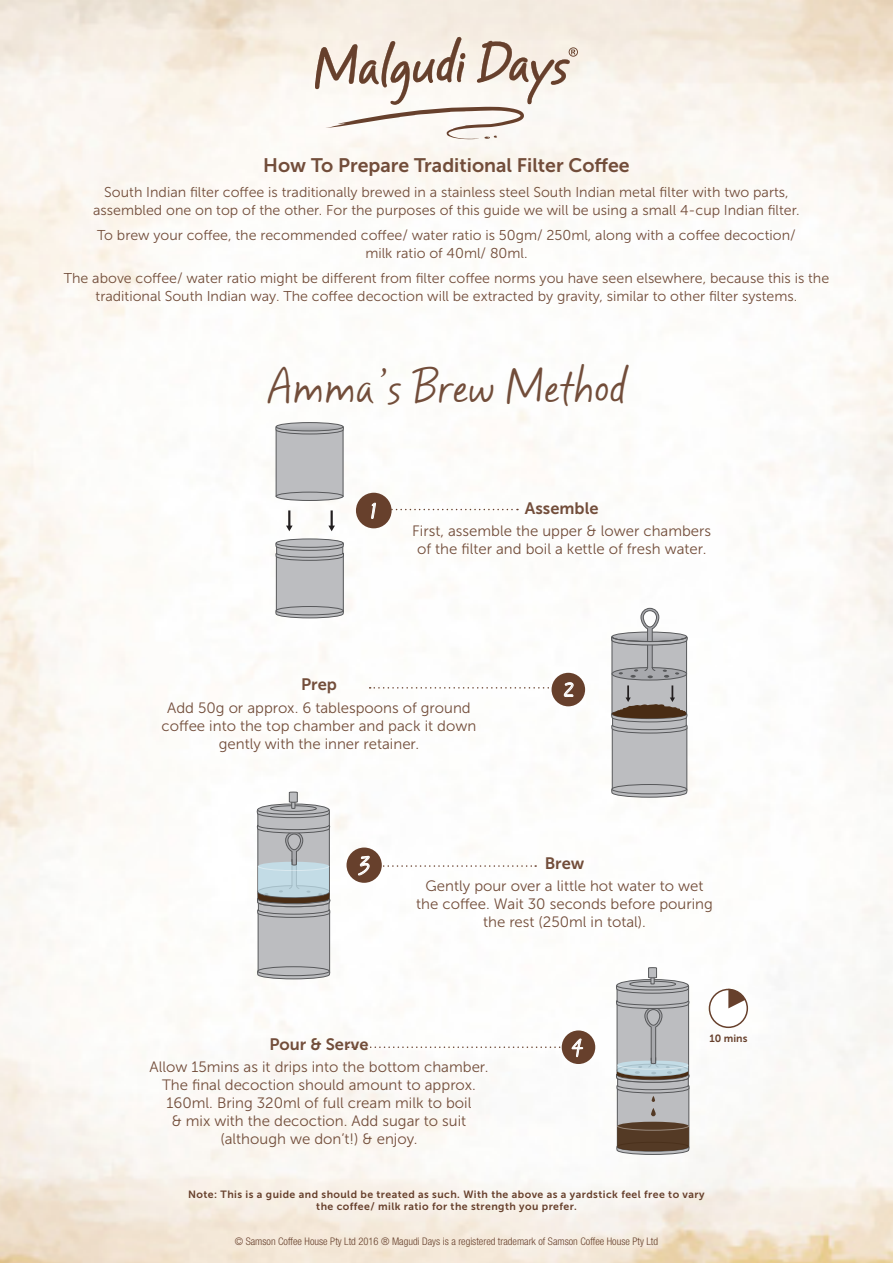
<style>
.page{position:relative;width:893px;height:1263px;background:#fff}
.page>*{position:absolute;margin:0;border:0;box-sizing:border-box;transform-origin:0 0}
.t1{font:44.25px "Mayfield";color:#724d3a}
.t2{font:30px "Mayfield";color:#fff}
.t3{font:28.2px "Mayfield";color:#fff}
.t4{font:27.3px "Mayfield";color:#fff}
.t5{font:24px "Mayfield";color:#fff}
.t6{font:19.5px "Museo Sans 700";color:#724d3a}
.t7{font:16.5px "Museo Sans 700";color:#724d3a}
.t8{font:15px/18px "Museo Sans 300";color:#724d3a;text-align:center}
.t9{font:14.25px/17.2px "Museo Sans 300";color:#724d3a;text-align:center}
.t10{font:10.5px "Museo Sans 700";letter-spacing:.04em;color:#67402c}
.t11{font:300 condensed 10.5px "Helvetica Neue LT Std";color:#67402c}
</style>
<div class="page">
<img style="left:0;top:0;width:893px;height:1263px">
<svg style="left:315px;top:37px;width:263px;height:102px"></svg>
<div style="left:356px;top:493px;width:36px;height:35px;background:#67402c;border-radius:50%"></div>
<svg style="left:371px;top:502px;width:5px;height:17px"></svg>
<div style="left:552px;top:673px;width:33px;height:33px;background:#67402c;border-radius:50%"></div>
<svg style="left:564px;top:682px;width:10px;height:15px"></svg>
<div style="left:709px;top:989px;width:38px;height:38px;background:#fff;border-radius:50%"></div>
<div style="left:709px;top:989px;width:39px;height:39px;border:2px solid #67402c;border-radius:50%"></div>
<svg style="left:728px;top:989px;width:17px;height:19px"></svg>
<svg style="left:275px;top:423px;width:69px;height:77px;background:#b7b8ba"></svg>
<div style="left:276px;top:422px;width:67px;height:9px;border:1px solid #57585a;border-radius:50%"></div>
<div style="left:276px;top:492px;width:67px;height:8px;background:#bcbdc0;border-radius:50%"></div>
<div style="left:276px;top:492px;width:67px;height:9px;border:1px solid #57585a;border-radius:50%"></div>
<svg style="left:276px;top:539px;width:67px;height:8px"></svg>
<div style="left:276px;top:539px;width:67px;height:9px;border:1px solid #57585a;border-radius:50%"></div>
<svg style="left:275px;top:542px;width:69px;height:76px;background:#b2b3b6"></svg>
<div style="left:276px;top:606px;width:67px;height:9px;background:#bcbdc0;border-radius:50%"></div>
<div style="left:276px;top:606px;width:67px;height:9px;border:1px solid #57585a;border-radius:50%"></div>
<svg style="left:328px;top:510px;width:7px;height:21px"></svg>
<svg style="left:286px;top:510px;width:7px;height:21px"></svg>
<svg style="left:611px;top:607px;width:77px;height:191px;background:#b3b2b3"></svg>
<svg style="left:257px;top:791px;width:73px;height:188px;background:#b3b7ba"></svg>
<svg style="left:616px;top:967px;width:73px;height:188px;background:#a6a4a3"></svg>
<div style="left:562px;top:1030px;width:33px;height:34px;background:#67402c;border-radius:50%"></div>
<svg style="left:391px;top:509px;width:127px;height:1px"></svg>
<div style="left:346px;top:847px;width:36px;height:36px;background:#67402c;border-radius:50%"></div>
<svg style="left:358px;top:856px;width:178px;height:20px"></svg>
<svg style="left:348px;top:1038px;width:235px;height:19px"></svg>
<svg style="left:370px;top:687px;width:182px;height:2px"></svg>
<p class="t6" style="left:263px;top:154px;width:368px">How To Prepare Traditional Filter Coffee</p>
<p class="t9" style="left:93px;top:184px;width:708px">South Indian filter coffee is traditionally brewed in a stainless steel South Indian metal filter with two parts, assembled one on top of the other. For the purposes of this guide we will be using a small 4-cup Indian filter.</p>
<p class="t9" style="left:97px;top:227px;width:700px">To brew your coffee, the recommended coffee/ water ratio is 50gm/ 250ml, along with a coffee decoction/ milk ratio of 40ml/ 80ml.</p>
<p class="t9" style="left:64px;top:270px;width:767px">The above coffee/ water ratio might be different from filter coffee norms you have seen elsewhere, because this is the traditional South Indian way. The coffee decoction will be extracted by gravity, similar to other filter systems.</p>
<p class="t1" style="left:267px;top:357px;width:361px">Amma’s Brew Method</p>
<p class="t2" style="left:370px;top:487px;width:9px">1</p>
<p class="t7" style="left:525px;top:499px;width:75px">Assemble</p>
<p class="t8" style="left:412px;top:522px;width:300px">First, assemble the upper &amp; lower chambers of the filter and boil a kettle of fresh water.</p>
<p class="t7" style="left:301px;top:675px;width:37px">Prep</p>
<p class="t8" style="left:162px;top:699px;width:316px">Add 50g or approx. 6 tablespoons of ground coffee into the top chamber and pack it down gently with the inner retainer.</p>
<p class="t3" style="left:563px;top:667px;width:12px">2</p>
<p class="t4" style="left:359px;top:842px;width:13px">3</p>
<p class="t7" style="left:545px;top:854px;width:41px">Brew</p>
<p class="t8" style="left:416px;top:877px;width:298px">Gently pour over a little hot water to wet the coffee. Wait 30 seconds before pouring the rest (250ml in total).</p>
<p class="t7" style="left:269px;top:1035px;width:101px">Pour &amp; Serve</p>
<p class="t5" style="left:572px;top:1027px;width:12px">4</p>
<p class="t8" style="left:149px;top:1058px;width:341px">Allow 15mins as it drips into the bottom chamber.<br>The final decoction should amount to approx.<br>160ml. Bring 320ml of full cream milk to boil<br>&amp; mix with the decoction. Add sugar to suit (although we don’t!) &amp; enjoy.</p>
<p class="t10" style="left:709px;top:1033px;width:40px">10 mins</p>
<p class="t10" style="left:188px;top:1188px;width:518px">Note: This is a guide and should be treated as such. With the above as a yardstick feel free to vary</p>
<p class="t10" style="left:316px;top:1200px;width:262px">the coffee/ milk ratio for the strength you prefer.</p>
<p class="t11" style="left:235px;top:1235px;width:425px">© Samson Coffee House Pty Ltd 2016 ® Magudi Days is a registered trademark of Samson Coffee House Pty Ltd</p>
</div>
